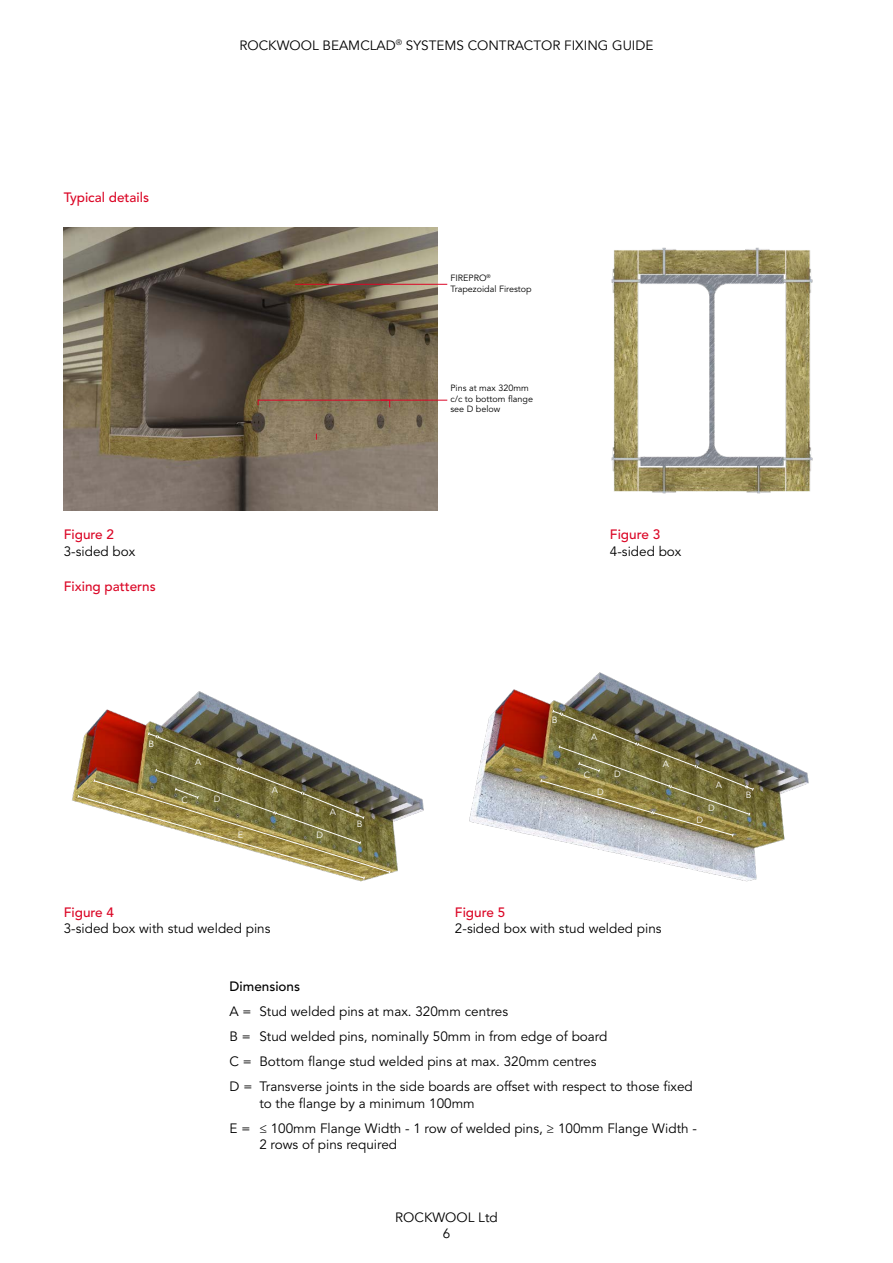
<style>
.page{position:relative;width:893px;height:1263px;background:#fff}
.page>*{position:absolute;margin:0;border:0;box-sizing:border-box;transform-origin:0 0}
.t1{font:13.5px/25px "Avenir LT Std";color:#000}
.t2{font:13.5px/16.2px "Avenir";color:#000;text-align:center}
.t3{font:500 13.5px "Avenir LT Std";color:#db0626}
.t4{font:500 13.5px "Avenir LT Std";color:#000}
.t5{font:9px/10.5px "Avenir LT Std";color:#000}
.t6{font:9px "Avenir LT Std";color:#fff}
</style>
<div class="page">
<img style="left:64px;top:227px;width:374px;height:284px">
<img style="left:72px;top:691px;width:352px;height:191px">
<img style="left:611px;top:247px;width:202px;height:247px">
<img style="left:469px;top:672px;width:340px;height:210px">
<svg style="left:257px;top:399px;width:133px;height:9px"></svg>
<hr style="left:381px;top:400px;width:66px;height:1px;background:#db0626">
<hr style="left:295px;top:284px;width:152px;height:1px;background:#db0626">
<img style="left:77px;top:731px;width:314px;height:149px">
<img style="left:540px;top:709px;width:214px;height:128px">
<p class="t2" style="left:239px;top:37px;width:415px">ROCKWOOL BEAMCLAD<sup>®</sup> SYSTEMS CONTRACTOR FIXING GUIDE</p>
<p class="t3" style="left:64px;top:190px;width:87px">Typical details</p>
<p class="t3" style="left:64px;top:527px;width:52px">Figure 2</p>
<p class="t1" style="left:64px;top:539px;width:73px">3-sided box</p>
<p class="t3" style="left:64px;top:579px;width:93px">Fixing patterns</p>
<p class="t5" style="left:450px;top:273px;width:83px">FIREPRO<sup>®<br></sup>Trapezoidal Firestop</p>
<p class="t5" style="left:450px;top:383px;width:84px">Pins at max 320mm c/c to bottom flange see D below</p>
<p class="t3" style="left:610px;top:527px;width:52px">Figure 3</p>
<p class="t1" style="left:610px;top:539px;width:73px">4-sided box</p>
<p class="t6" style="left:148px;top:738px;width:7px">B</p>
<p class="t6" style="left:195px;top:756px;width:8px">A</p>
<p class="t6" style="left:181px;top:795px;width:8px">C</p>
<p class="t6" style="left:214px;top:794px;width:8px">D</p>
<p class="t6" style="left:238px;top:829px;width:7px">E</p>
<p class="t6" style="left:272px;top:785px;width:8px">A</p>
<p class="t6" style="left:330px;top:807px;width:8px">A</p>
<p class="t6" style="left:316px;top:830px;width:8px">D</p>
<p class="t6" style="left:357px;top:819px;width:7px">B</p>
<p class="t6" style="left:552px;top:715px;width:7px">B</p>
<p class="t6" style="left:591px;top:731px;width:8px">A</p>
<p class="t6" style="left:584px;top:769px;width:8px">C</p>
<p class="t6" style="left:597px;top:786px;width:8px">D</p>
<p class="t6" style="left:614px;top:768px;width:8px">D</p>
<p class="t6" style="left:663px;top:758px;width:8px">A</p>
<p class="t6" style="left:716px;top:780px;width:8px">A</p>
<p class="t6" style="left:708px;top:803px;width:8px">D</p>
<p class="t6" style="left:696px;top:815px;width:8px">D</p>
<p class="t6" style="left:746px;top:790px;width:7px">B</p>
<p class="t3" style="left:64px;top:904px;width:52px">Figure 4</p>
<p class="t1" style="left:64px;top:916px;width:208px">3-sided box with stud welded pins</p>
<p class="t3" style="left:455px;top:904px;width:52px">Figure 5</p>
<p class="t1" style="left:455px;top:916px;width:208px">2-sided box with stud welded pins</p>
<p class="t4" style="left:230px;top:979px;width:72px">Dimensions</p>
<p class="t1" style="left:230px;top:999px;width:465px">A = Stud welded pins at max. 320mm centres<br>B = Stud welded pins, nominally 50mm in from edge of board<br>C = Bottom flange stud welded pins at max. 320mm centres<br>D = Transverse joints in the side boards are offset with respect to those fixed</p>
<p class="t1" style="left:230px;top:1091px;width:469px;text-indent:30px">to the flange by a minimum 100mm<br>E = ≤ 100mm Flange Width - 1 row of welded pins, ≥ 100mm Flange Width -</p>
<p class="t1" style="left:259px;top:1132px;width:139px">2 rows of pins required</p>
<p class="t2" style="left:395px;top:1209px;width:104px">ROCKWOOL Ltd<br>6</p>
</div>
